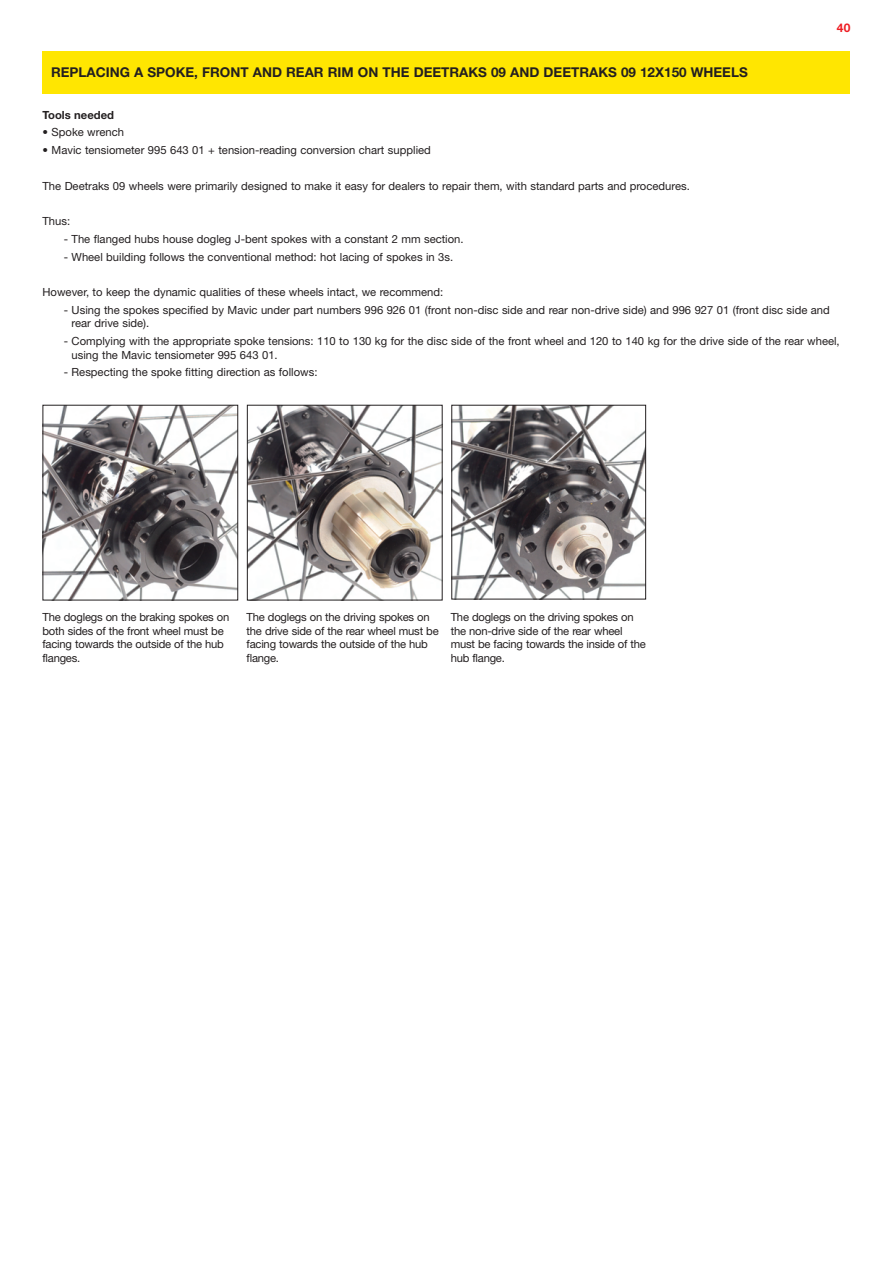
<style>
.page{position:relative;width:893px;height:1263px;background:#fff}
.page>*{position:absolute;margin:0;border:0;box-sizing:border-box;transform-origin:0 0}
.t1{font:700 13.5px "Helvetica Neue";color:#231f20}
.t2{font:700 12px "Helvetica Neue";color:#ee1d23}
.t3{font:11.25px/13.5px "Helvetica Neue";color:#231f20}
.t4{font:11.25px/13.5px "Helvetica Neue";letter-spacing:-.02em;color:#231f20}
.t5{font:700 11.25px "Helvetica Neue";color:#231f20}
</style>
<div class="page">
<img style="left:45px;top:407px;width:191px;height:191px">
<div style="left:43px;top:405px;width:195px;height:195px;border:1px solid #231f20"></div>
<img style="left:249px;top:407px;width:192px;height:191px">
<div style="left:247px;top:405px;width:196px;height:195px;border:1px solid #231f20"></div>
<img style="left:453px;top:407px;width:191px;height:190px">
<div style="left:451px;top:405px;width:195px;height:194px;border:1px solid #231f20"></div>
<div style="left:43px;top:51px;width:807px;height:43px;background:#ffe601"></div>
<p class="t1" style="left:51px;top:67px;width:698px">REPLACING A SPOKE, FRONT AND REAR RIM ON THE DEETRAKS 09 AND DEETRAKS 09 12X150 WHEELS</p>
<p class="t2" style="left:837px;top:23px;width:15px">40</p>
<p class="t5" style="left:43px;top:111px;width:73px">Tools needed</p>
<p class="t3" style="left:43px;top:127px;width:83px">• Spoke wrench</p>
<p class="t3" style="left:43px;top:144px;width:390px">• Mavic tensiometer 995 643 01 + tension-reading conversion chart supplied</p>
<p class="t3" style="left:43px;top:180px;width:649px">The Deetraks 09 wheels were primarily designed to make it easy for dealers to repair them, with standard parts and procedures.</p>
<p class="t3" style="left:43px;top:215px;width:29px">Thus:</p>
<p class="t3" style="left:64px;top:233px;width:401px">- The flanged hubs house dogleg J-bent spokes with a constant 2 mm section.</p>
<p class="t3" style="left:64px;top:251px;width:391px">- Wheel building follows the conventional method: hot lacing of spokes in 3s.</p>
<p class="t3" style="left:43px;top:286px;width:402px">However, to keep the dynamic qualities of these wheels intact, we recommend:</p>
<p class="t3" style="left:72px;top:304px;width:760px;text-indent:-8px">- Using the spokes specified by Mavic under part numbers 996 926 01 (front non-disc side and rear non-drive side) and 996 927 01 (front disc side and rear drive side).</p>
<p class="t3" style="left:72px;top:335px;width:770px;text-indent:-8px">- Complying with the appropriate spoke tensions: 110 to 130 kg for the disc side of the front wheel and 120 to 140 kg for the drive side of the rear wheel, using the Mavic tensiometer 995 643 01.</p>
<p class="t3" style="left:64px;top:367px;width:255px">- Respecting the spoke fitting direction as follows:</p>
<p class="t4" style="left:43px;top:612px;width:188px">The doglegs on the braking spokes on both sides of the front wheel must be facing towards the outside of the hub flanges.</p>
<p class="t4" style="left:247px;top:612px;width:194px">The doglegs on the driving spokes on the drive side of the rear wheel must be facing towards the outside of the hub flange.</p>
<p class="t4" style="left:451px;top:612px;width:197px">The doglegs on the driving spokes on the non-drive side of the rear wheel must be facing towards the inside of the hub flange.</p>
</div>
